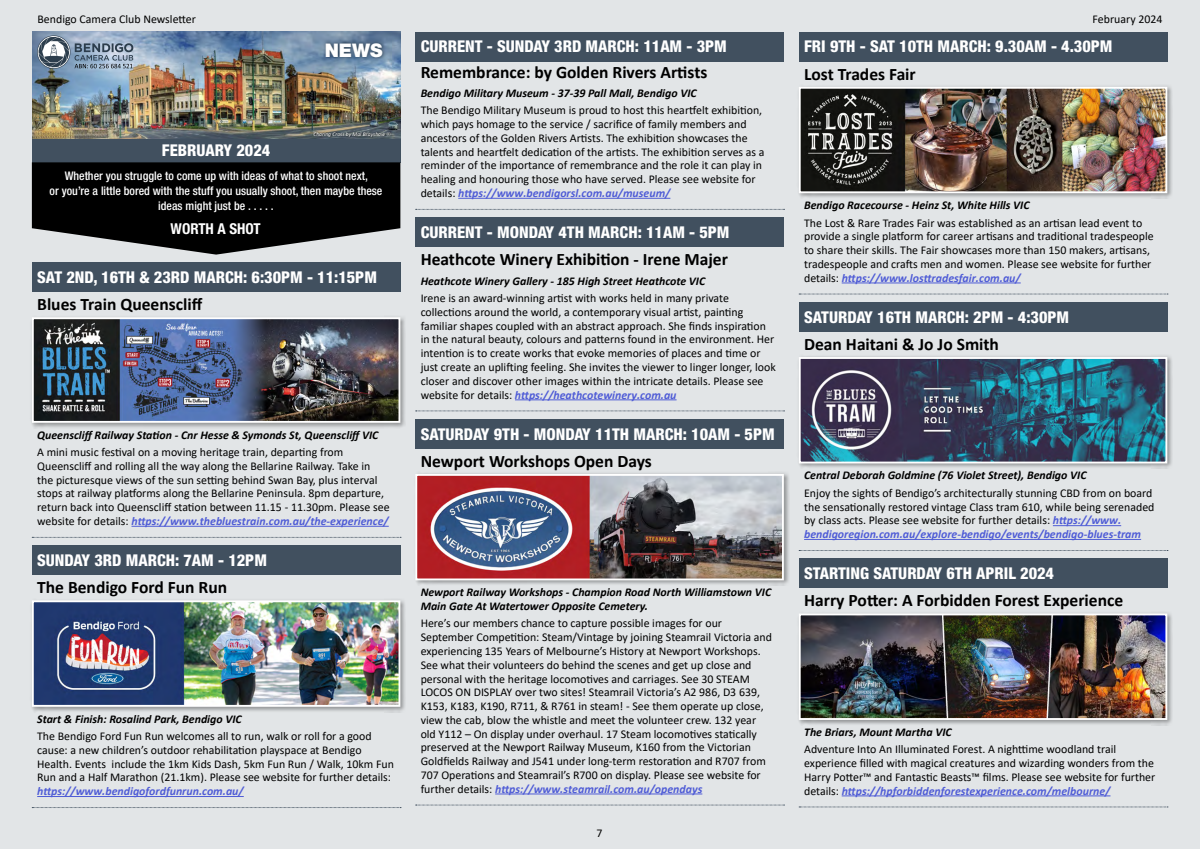
<style>
.page{position:relative;width:1200px;height:849px;background:#fff}
.page>*{position:absolute;margin:0;border:0;box-sizing:border-box;transform-origin:0 0}
.t1{font:900 18.75px "Helvetica Neue LT Std";color:#fff}
.t2{font:700 17.5px "Calibri";color:#000}
.t3{font:800 condensed 16.25px "Helvetica Neue LT Std";color:#fff}
.t4{font:700 condensed 15px "Helvetica Neue LT Std";color:#fff}
.t5{font:11.88px/13.8px "Calibri";color:#000}
.t6{font:italic 700 11.88px/13.8px "Calibri";color:#000}
.t7{font:500 condensed 11.88px/15px "Helvetica Neue LT Std";color:#fff;text-align:center}
.t8{font:italic 700 11.88px "Calibri";color:#4f5cd6}
.t9{font:italic 5.62px "Calibri";color:#fff}
.s1{font-weight:700;font-style:italic;color:#4f5cd6}
.s2{font-family:"Gotham";font-style:normal}
</style>
<div class="page">
<div style="left:0;top:0;width:1200px;height:848px;background:#e2e5e7"></div>
<div style="left:32px;top:138px;width:368px;height:25px;background:#41505f"></div>
<img style="left:32px;top:32px;width:368px;height:106px">
<svg style="left:322px;top:40px;width:64px;height:21px"></svg>
<svg style="left:37px;top:35px;width:96px;height:34px;background:#8899ab"></svg>
<svg style="left:312px;top:130px;width:81px;height:8px"></svg>
<div style="left:799px;top:32px;width:368px;height:29px;background:#41505f"></div>
<svg style="left:799px;top:293px;width:369px;height:1px"></svg>
<div style="left:797px;top:84px;width:376px;height:115px;background:#000;opacity:.35"></div>
<img style="left:798px;top:86px;width:370px;height:108px">
<hr style="left:842px;top:282px;width:179px;height:1px;background:#4f5cd6">
<div style="left:799px;top:302px;width:368px;height:29px;background:#41505f"></div>
<svg style="left:799px;top:550px;width:369px;height:1px"></svg>
<div style="left:797px;top:354px;width:376px;height:115px;background:#000;opacity:.35"></div>
<svg style="left:798px;top:356px;width:370px;height:108px;background:#435f77"></svg>
<hr style="left:1053px;top:525px;width:68px;height:1px;background:#4f5cd6">
<hr style="left:804px;top:538px;width:337px;height:1px;background:#4f5cd6">
<div style="left:799px;top:558px;width:368px;height:29px;background:#41505f"></div>
<svg style="left:799px;top:806px;width:369px;height:1px"></svg>
<div style="left:797px;top:611px;width:376px;height:114px;background:#000;opacity:.35"></div>
<img style="left:798px;top:612px;width:370px;height:108px">
<hr style="left:842px;top:795px;width:269px;height:1px;background:#4f5cd6">
<div style="left:415px;top:32px;width:369px;height:29px;background:#41505f"></div>
<svg style="left:416px;top:209px;width:369px;height:1px"></svg>
<hr style="left:458px;top:198px;width:212px;height:1px;background:#4f5cd6">
<div style="left:415px;top:217px;width:369px;height:30px;background:#41505f"></div>
<svg style="left:416px;top:410px;width:369px;height:1px"></svg>
<hr style="left:515px;top:399px;width:162px;height:1px;background:#4f5cd6">
<div style="left:415px;top:419px;width:369px;height:29px;background:#41505f"></div>
<svg style="left:416px;top:804px;width:369px;height:1px"></svg>
<div style="left:413px;top:471px;width:377px;height:114px;background:#000;opacity:.35"></div>
<img style="left:414px;top:473px;width:371px;height:108px">
<hr style="left:495px;top:793px;width:207px;height:1px;background:#4f5cd6">
<svg style="left:32px;top:162px;width:368px;height:92px;background:#1f1f1f"></svg>
<div style="left:32px;top:262px;width:368px;height:29px;background:#41505f"></div>
<div style="left:30px;top:315px;width:376px;height:113px;background:#000;opacity:.35"></div>
<img style="left:31px;top:316px;width:370px;height:107px">
<hr style="left:132px;top:525px;width:257px;height:1px;background:#4f5cd6">
<div style="left:32px;top:545px;width:368px;height:29px;background:#41505f"></div>
<div style="left:30px;top:597px;width:376px;height:115px;background:#000;opacity:.35"></div>
<img style="left:31px;top:599px;width:370px;height:108px">
<hr style="left:37px;top:795px;width:207px;height:1px;background:#4f5cd6">
<p class="t5" style="left:38px;top:12px;width:160px">Bendigo Camera Club Newsletter</p>
<p class="t5" style="left:1093px;top:12px;width:71px">February 2024</p>
<h1 class="t1" style="left:325px;top:39px;width:59px">NEWS</h1>
<h3 class="t3" style="left:421px;top:37px;width:308px">CURRENT - SUNDAY 3RD MARCH: 11AM - 3PM</h3>
<h2 class="t2" style="left:421px;top:60px;width:288px">Remembrance: by Golden Rivers Artists</h2>
<p class="t6" style="left:421px;top:86px;width:278px">Bendigo Military Museum - 37-39 Pall Mall, Bendigo VIC</p>
<p class="t5" style="left:421px;top:103px;width:345px">The Bendigo Military Museum is proud to host this heartfelt exhibition, which pays homage to the service / sacrifice of family members and ancestors of the Golden Rivers Artists. The exhibition showcases the talents and heartfelt dedication of the artists. The exhibition serves as a reminder of the importance of remembrance and the role it can play in healing and honouring those who have served. Please see website for details: <span class="s1">https://www.bendigorsl.com.au/museum/</span></p>
<h3 class="t3" style="left:421px;top:222px;width:310px">CURRENT - MONDAY 4TH MARCH: 11AM - 5PM</h3>
<h2 class="t2" style="left:421px;top:247px;width:309px">Heathcote Winery Exhibition - Irene Majer</h2>
<p class="t6" style="left:421px;top:273px;width:286px">Heathcote Winery Gallery - 185 High Street Heathcote VIC</p>
<p class="t5" style="left:421px;top:291px;width:357px">Irene is an award-winning artist with works held in many private collections around the world, a contemporary visual artist, painting familiar shapes coupled with an abstract approach. She finds inspiration in the natural beauty, colours and patterns found in the environment. Her intention is to create works that evoke memories of places and time or just create an uplifting feeling. She invites the viewer to linger longer, look closer and discover other images within the intricate details. Please see website for details: <span class="s1">https://heathcotewinery.com.au</span></p>
<h3 class="t3" style="left:421px;top:423px;width:356px">SATURDAY 9TH - MONDAY 11TH MARCH: 10AM - 5PM</h3>
<h2 class="t2" style="left:421px;top:448px;width:233px">Newport Workshops Open Days</h2>
<h3 class="t3" style="left:804px;top:37px;width:310px">FRI 9TH - SAT 10TH MARCH: 9.30AM - 4.30PM</h3>
<h2 class="t2" style="left:804px;top:61px;width:113px">Lost Trades Fair</h2>
<p class="t9" style="left:313px;top:130px;width:79px">Charing Cross by Mal Brayshaw <span class="s2">©</span></p>
<h3 class="t3" style="left:162px;top:140px;width:110px">FEBRUARY 2024</h3>
<p class="t7" style="left:50px;top:168px;width:334px">Whether you struggle to come up with ideas of what to shoot next,<br>or you’re a little bored with the stuff you usually shoot, then maybe these ideas might just be . . . . .</p>
<p class="t4" style="left:171px;top:220px;width:92px">WORTH A SHOT</p>
<h3 class="t3" style="left:37px;top:267px;width:341px">SAT 2ND, 16TH &amp; 23RD MARCH: 6:30PM - 11:15PM</h3>
<h2 class="t2" style="left:37px;top:292px;width:167px">Blues Train Queenscliff</h2>
<p class="t6" style="left:804px;top:198px;width:227px">Bendigo Racecourse - Heinz St, White Hills VIC</p>
<p class="t5" style="left:804px;top:215px;width:351px">The Lost &amp; Rare Trades Fair was established as an artisan lead event to provide a single platform for career artisans and traditional tradespeople to share their skills. The Fair showcases more than 150 makers, artisans, tradespeople and crafts men and women. Please see website for further details: <span class="s1">https://www.losttradesfair.com.au/</span></p>
<h3 class="t3" style="left:804px;top:306px;width:267px">SATURDAY 16TH MARCH: 2PM - 4:30PM</h3>
<h2 class="t2" style="left:804px;top:331px;width:196px">Dean Haitani &amp; Jo Jo Smith</h2>
<p class="t6" style="left:37px;top:427px;width:343px">Queenscliff Railway Station - Cnr Hesse &amp; Symonds St, Queenscliff VIC</p>
<p class="t5" style="left:37px;top:445px;width:354px">A mini music festival on a moving heritage train, departing from Queenscliff and rolling all the way along the Bellarine Railway. Take in<br>the picturesque views of the sun setting behind Swan Bay, plus interval stops at railway platforms along the Bellarine Peninsula. 8pm departure, return back into Queenscliff station between 11.15 - 11.30pm. Please see website for details: <span class="s1">https://www.thebluestrain.com.au/the-experience/</span></p>
<h3 class="t3" style="left:37px;top:550px;width:231px">SUNDAY 3RD MARCH: 7AM - 12PM</h3>
<h2 class="t2" style="left:37px;top:574px;width:192px">The Bendigo Ford Fun Run</h2>
<p class="t6" style="left:804px;top:468px;width:284px">Central Deborah Goldmine (76 Violet Street), Bendigo VIC</p>
<p class="t5" style="left:804px;top:485px;width:352px">Enjoy the sights of Bendigo’s architecturally stunning CBD from on board the sensationally restored vintage Class tram 610, while being serenaded by class acts. Please see website for further details: <span class="s1">https://www. bendigoregion.com.au/explore-bendigo/events/bendigo-blues-tram</span></p>
<h3 class="t3" style="left:804px;top:563px;width:251px">STARTING SATURDAY 6TH APRIL 2024</h3>
<h2 class="t2" style="left:804px;top:588px;width:321px">Harry Potter: A Forbidden Forest Experience</h2>
<p class="t6" style="left:421px;top:585px;width:352px">Newport Railway Workshops - Champion Road North Williamstown VIC<br>Main Gate At Watertower Opposite Cemetery.</p>
<p class="t5" style="left:421px;top:616px;width:353px">Here’s our members chance to capture possible images for our September Competition: Steam/Vintage by joining Steamrail Victoria and experiencing 135 Years of Melbourne’s History at Newport Workshops.<br>See what their volunteers do behind the scenes and get up close and personal with the heritage locomotives and carriages. See 30 STEAM LOCOS ON DISPLAY over two sites! Steamrail Victoria’s A2 986, D3 639, K153, K183, K190, R711, &amp; R761 in steam! - See them operate up close, view the cab, blow the whistle and meet the volunteer crew. 132 year old Y112 – On display under overhaul. 17 Steam locomotives statically preserved at the Newport Railway Museum, K160 from the Victorian Goldfields Railway and J541 under long-term restoration and R707 from 707 Operations and Steamrail’s R700 on display. Please see website for further details: <span class="s1">https://www.steamrail.com.au/opendays</span></p>
<p class="t6" style="left:37px;top:711px;width:206px">Start &amp; Finish: Rosalind Park, Bendigo VIC</p>
<p class="t5" style="left:37px;top:728px;width:358px">The Bendigo Ford Fun Run welcomes all to run, walk or roll for a good cause: a new children’s outdoor rehabilitation playspace at Bendigo Health. Events include the 1km Kids Dash, 5km Fun Run / Walk, 10km Fun Run and a Half Marathon (21.1km). Please see website for further details:</p>
<p class="t8" style="left:37px;top:782px;width:208px">https://www.bendigofordfunrun.com.au/</p>
<p class="t6" style="left:804px;top:724px;width:149px">The Briars, Mount Martha VIC</p>
<p class="t5" style="left:804px;top:741px;width:353px">Adventure Into An Illuminated Forest. A nighttime woodland trail experience filled with magical creatures and wizarding wonders from the Harry Potter™ and Fantastic Beasts™ films. Please see website for further details: <span class="s1">https://hpforbiddenforestexperience.com/melbourne/</span></p>
<p class="t5" style="left:597px;top:825px;width:8px">7</p>
</div>
